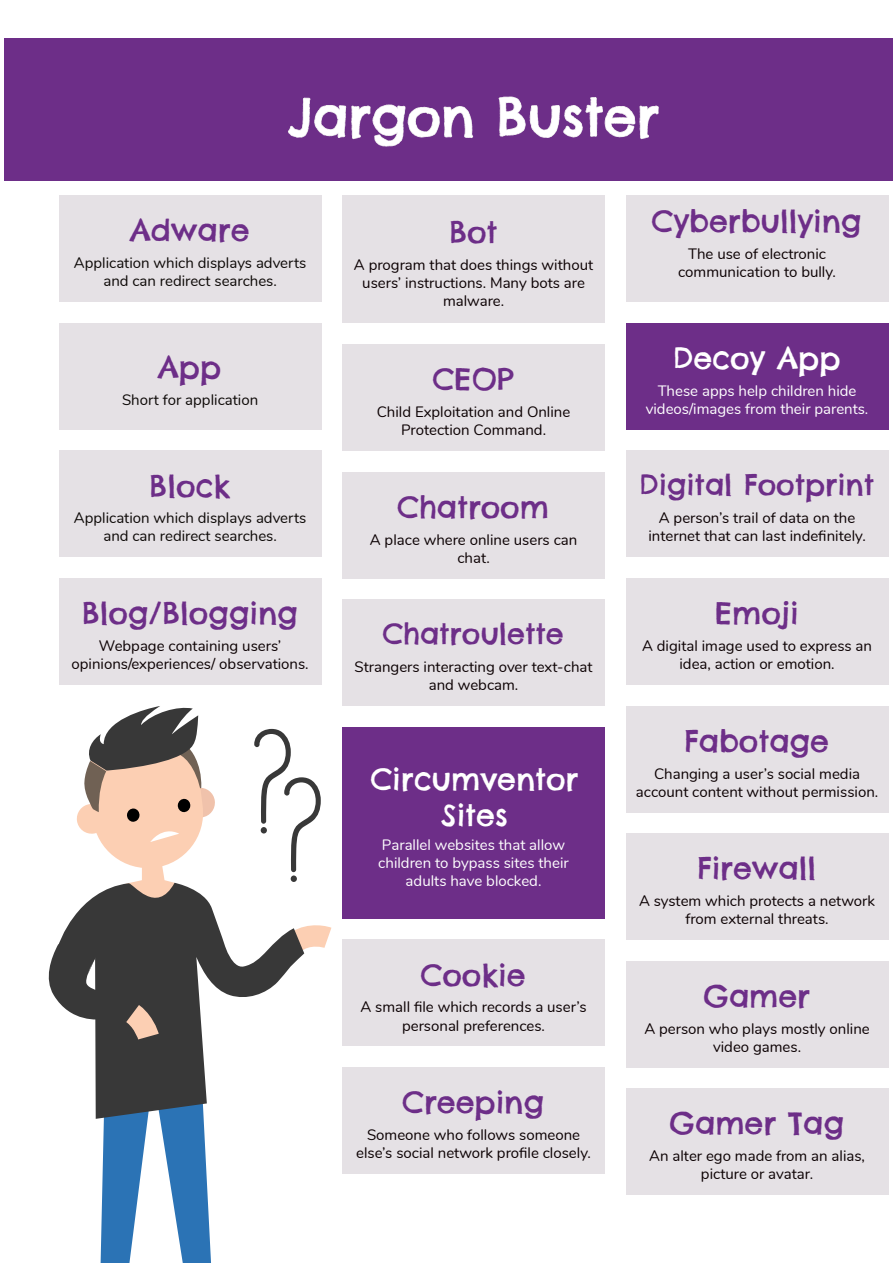
<style>
.page{position:relative;width:893px;height:1263px;background:#fff}
.page>*{position:absolute;margin:0;border:0;box-sizing:border-box;transform-origin:0 0}
.t1{font:52.5px "Chelsea Market";color:#fff}
.t2{font:30px "Chelsea Market";color:#6d2e88}
.t3{font:30px/36px "Chelsea Market";color:#fff;text-align:center}
.t4{font:28.5px "Chelsea Market";color:#6d2e88}
.t5{font:15px/18px "Nunito";color:#0b0002;text-align:center}
.t6{font:15px/18px "Nunito";color:#0c0806;text-align:center}
.t7{font:15px/18px "Nunito";color:#fff;text-align:center}
</style>
<div class="page">
<div style="left:5px;top:38px;width:888px;height:143px;background:#6d2e88"></div>
<svg style="left:288px;top:97px;width:185px;height:50px"></svg>
<svg style="left:498px;top:96px;width:161px;height:43px"></svg>
<div style="left:59px;top:196px;width:262px;height:106px;background:#e5e1e5"></div>
<div style="left:59px;top:323px;width:262px;height:106px;background:#e5e1e5"></div>
<div style="left:59px;top:451px;width:262px;height:106px;background:#e5e1e5"></div>
<div style="left:59px;top:578px;width:262px;height:107px;background:#e5e1e5"></div>
<div style="left:342px;top:196px;width:263px;height:127px;background:#e5e1e5"></div>
<div style="left:342px;top:344px;width:263px;height:107px;background:#e5e1e5"></div>
<div style="left:342px;top:472px;width:263px;height:106px;background:#e5e1e5"></div>
<div style="left:342px;top:600px;width:263px;height:106px;background:#e5e1e5"></div>
<div style="left:342px;top:727px;width:263px;height:191px;background:#6d2e88"></div>
<div style="left:342px;top:940px;width:263px;height:106px;background:#e5e1e5"></div>
<div style="left:342px;top:1067px;width:263px;height:107px;background:#e5e1e5"></div>
<div style="left:626px;top:196px;width:262px;height:106px;background:#e5e1e5"></div>
<div style="left:626px;top:323px;width:262px;height:106px;background:#6d2e88"></div>
<div style="left:626px;top:451px;width:262px;height:106px;background:#e5e1e5"></div>
<div style="left:626px;top:578px;width:262px;height:107px;background:#e5e1e5"></div>
<div style="left:626px;top:706px;width:262px;height:106px;background:#e5e1e5"></div>
<div style="left:626px;top:833px;width:262px;height:107px;background:#e5e1e5"></div>
<div style="left:626px;top:961px;width:262px;height:106px;background:#e5e1e5"></div>
<div style="left:626px;top:1089px;width:262px;height:106px;background:#e5e1e5"></div>
<svg style="left:101px;top:1119px;width:110px;height:144px"></svg>
<svg style="left:304px;top:925px;width:27px;height:29px"></svg>
<svg style="left:76px;top:706px;width:139px;height:177px"></svg>
<svg style="left:254px;top:729px;width:67px;height:143px"></svg>
<div style="left:291px;top:875px;width:6px;height:7px;background:#383838;border-radius:50%"></div>
<svg style="left:58px;top:883px;width:246px;height:236px"></svg>
<svg style="left:48px;top:944px;width:111px;height:95px"></svg>
<p class="t2" style="left:130px;top:211px;width:121px">Adware</p>
<p class="t1" style="left:288px;top:83px;width:372px">Jargon Buster</p>
<p class="t2" style="left:449px;top:213px;width:50px">Bot</p>
<p class="t2" style="left:652px;top:202px;width:211px">Cyberbullying</p>
<p class="t6" style="left:74px;top:253px;width:234px">Application which displays adverts and can redirect searches.</p>
<p class="t5" style="left:354px;top:255px;width:241px">A program that does things without users’ instructions. Many bots are malware.</p>
<p class="t5" style="left:678px;top:244px;width:159px">The use of electronic communication to bully.</p>
<p class="t2" style="left:158px;top:348px;width:65px">App</p>
<p class="t6" style="left:122px;top:390px;width:138px">Short for application</p>
<p class="t2" style="left:433px;top:360px;width:82px">CEOP</p>
<p class="t5" style="left:377px;top:402px;width:195px">Child Exploitation and Online<br>Protection Command.</p>
<p class="t3" style="left:673px;top:340px;width:169px">Decoy App</p>
<p class="t7" style="left:646px;top:381px;width:224px">These apps help children hide videos/images from their parents.</p>
<p class="t2" style="left:149px;top:466px;width:82px">Block</p>
<p class="t6" style="left:74px;top:508px;width:234px">Application which displays adverts and can redirect searches.</p>
<p class="t2" style="left:398px;top:488px;width:153px">Chatroom</p>
<p class="t5" style="left:370px;top:530px;width:209px">A place where online users can chat.</p>
<p class="t4" style="left:639px;top:466px;width:236px">Digital Footprint</p>
<p class="t5" style="left:648px;top:508px;width:219px">A person’s trail of data on the internet that can last indefinitely.</p>
<p class="t2" style="left:82px;top:594px;width:218px">Blog/Blogging</p>
<p class="t5" style="left:72px;top:636px;width:239px">Webpage containing users’ opinions/experiences/ observations.</p>
<p class="t4" style="left:383px;top:615px;width:183px">Chatroulette</p>
<p class="t5" style="left:355px;top:657px;width:239px">Strangers interacting over text-chat and webcam.</p>
<p class="t2" style="left:715px;top:594px;width:85px">Emoji</p>
<p class="t5" style="left:642px;top:636px;width:231px">A digital image used to express an idea, action or emotion.</p>
<p class="t2" style="left:684px;top:721px;width:146px">Fabotage</p>
<p class="t3" style="left:371px;top:761px;width:209px">Circumventor<br>Sites</p>
<p class="t5" style="left:636px;top:763px;width:244px">Changing a user’s social media account content without permission.</p>
<p class="t7" style="left:378px;top:835px;width:192px">Parallel websites that allow children to bypass sites their adults have blocked.</p>
<p class="t2" style="left:697px;top:849px;width:120px">Firewall</p>
<p class="t5" style="left:639px;top:891px;width:238px">A system which protects a network from external threats.</p>
<p class="t2" style="left:421px;top:955px;width:106px">Cookie</p>
<p class="t5" style="left:360px;top:997px;width:228px">A small file which records a user’s personal preferences.</p>
<p class="t2" style="left:703px;top:977px;width:108px">Gamer</p>
<p class="t5" style="left:644px;top:1019px;width:227px">A person who plays mostly online video games.</p>
<p class="t2" style="left:402px;top:1083px;width:143px">Creeping</p>
<p class="t5" style="left:367px;top:1125px;width:215px">Someone who follows someone</p>
<p class="t5" style="left:356px;top:1143px;width:236px">else’s social network profile closely.</p>
<p class="t2" style="left:670px;top:1104px;width:176px">Gamer Tag</p>
<p class="t5" style="left:649px;top:1146px;width:217px">An alter ego made from an alias, picture or avatar.</p>
</div>
